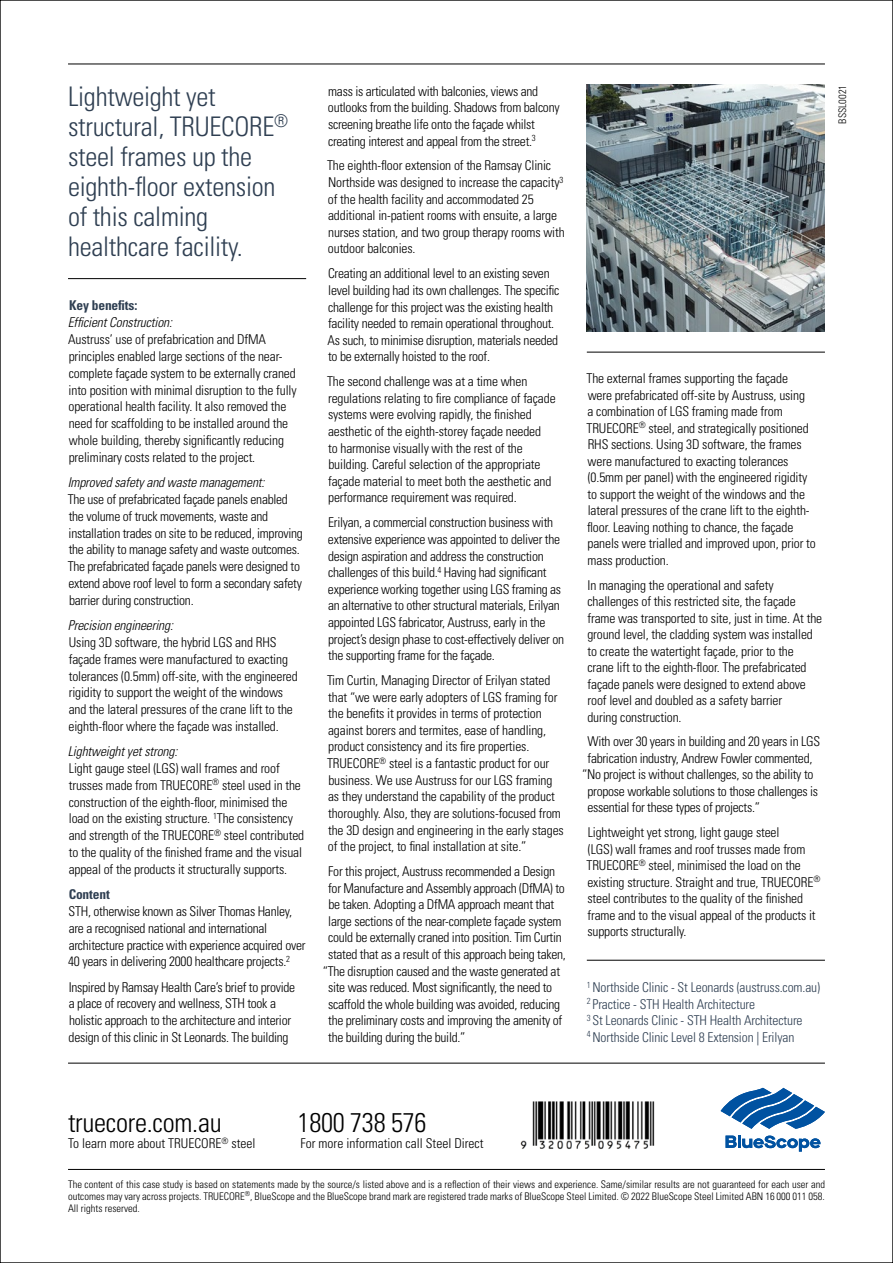
<style>
.page{position:relative;width:893px;height:1263px;background:#fff}
.page>*{position:absolute;margin:0;border:0;box-sizing:border-box;transform-origin:0 0}
.t1{font:300 condensed 27px/30px "Univers";letter-spacing:-.01em;color:#2f3f52}
.t2{font:300 condensed 27px "Univers";letter-spacing:-.01em;color:#000}
.t3{font:300 condensed 13.5px/16.6px "Univers";letter-spacing:-.01em;color:#000}
.t4{font:300 condensed 13.5px/16.5px "Univers";letter-spacing:-.01em;color:#2f3f52}
.t5{font:italic 300 condensed 13.5px "Univers";letter-spacing:-.01em;color:#000}
.t6{font:700 condensed 13.5px "Univers";letter-spacing:-.01em;color:#2f3f52}
.t7{font:300 condensed 10.5px/12px "Univers";color:#000;text-align:justify}
</style>
<div class="page">
<hr style="left:68px;top:64px;width:757px;height:1px;background:#000">
<hr style="left:68px;top:1169px;width:757px;height:1px;background:#000">
<hr style="left:68px;top:1063px;width:757px;height:1px;background:#000">
<img style="left:520px;top:1101px;width:135px;height:49px">
<svg style="left:721px;top:1088px;width:104px;height:41px"></svg>
<svg style="left:726px;top:1135px;width:94px;height:16px"></svg>
<hr style="left:68px;top:278px;width:238px;height:1px;background:#000">
<hr style="left:587px;top:352px;width:238px;height:1px;background:#000">
<hr style="left:587px;top:960px;width:238px;height:1px;background:#000">
<img style="left:587px;top:85px;width:238px;height:246px">
<p class="t3" style="left:328px;top:83px;width:233px">mass is articulated with balconies, views and outlooks from the building. Shadows from balcony screening breathe life onto the façade whilst creating interest and appeal from the street.<sup>3</sup></p>
<p class="t3" style="left:327px;top:157px;width:239px">The eighth-floor extension of the Ramsay Clinic Northside was designed to increase the capacity<sup>3 </sup>of the health facility and accommodated 25 additional in-patient rooms with ensuite, a large nurses station, and two group therapy rooms with outdoor balconies.</p>
<p class="t3" style="left:328px;top:265px;width:233px">Creating an additional level to an existing seven level building had its own challenges. The specific challenge for this project was the existing health facility needed to remain operational throughout.<br>As such, to minimise disruption, materials needed to be externally hoisted to the roof.</p>
<p class="t3" style="left:327px;top:373px;width:230px">The second challenge was at a time when regulations relating to fire compliance of façade systems were evolving rapidly, the finished aesthetic of the eighth-storey façade needed<br>to harmonise visually with the rest of the building. Careful selection of the appropriate façade material to meet both the aesthetic and performance requirement was required.</p>
<p class="t3" style="left:328px;top:514px;width:238px">Erilyan, a commercial construction business with extensive experience was appointed to deliver the design aspiration and address the construction challenges of this build.<sup>4</sup> Having had significant experience working together using LGS framing as an alternative to other structural materials, Erilyan appointed LGS fabricator, Austruss, early in the project’s design phase to cost-effectively deliver on the supporting frame for the façade.</p>
<p class="t3" style="left:327px;top:672px;width:238px">Tim Curtin, Managing Director of Erilyan stated that “we were early adopters of LGS framing for the benefits it provides in terms of protection against borers and termites, ease of handling, product consistency and its fire properties.<br>TRUECORE<sup>®</sup> steel is a fantastic product for our business. We use Austruss for our LGS framing as they understand the capability of the product thoroughly. Also, they are solutions-focused from the 3D design and engineering in the early stages of the project, to final installation at site.”</p>
<p class="t3" style="left:328px;top:863px;width:228px">For this project, Austruss recommended a Design</p>
<p class="t3" style="left:328px;top:879px;width:238px">for Manufacture and Assembly approach (DfMA) to</p>
<p class="t3" style="left:328px;top:896px;width:227px">be taken. Adopting a DfMA approach meant that</p>
<p class="t3" style="left:328px;top:913px;width:235px">large sections of the near-complete façade system</p>
<p class="t3" style="left:328px;top:929px;width:235px">could be externally craned into position. Tim Curtin</p>
<p class="t3" style="left:328px;top:946px;width:239px">stated that as a result of this approach being taken,</p>
<p class="t3" style="left:323px;top:962px;width:239px">“The disruption caused and the waste generated at</p>
<p class="t3" style="left:328px;top:979px;width:226px">site was reduced. Most significantly, the need to</p>
<p class="t3" style="left:328px;top:996px;width:234px">scaffold the whole building was avoided, reducing</p>
<p class="t3" style="left:328px;top:1012px;width:236px">the preliminary costs and improving the amenity of</p>
<p class="t3" style="left:328px;top:1029px;width:139px">the building during the build.”</p>
<h1 class="t1" style="left:68px;top:82px;width:222px">Lightweight yet structural, TRUECORE<sup>® </sup>steel frames up the eighth-floor extension of this calming healthcare facility.</h1>
<p class="t7" style="left:836px;top:124px;width:40px;rotate:-90deg">BSSL0021</p>
<p class="t6" style="left:69px;top:297px;width:70px">Key benefits:</p>
<p class="t5" style="left:68px;top:314px;width:106px">Efficient Construction:</p>
<p class="t3" style="left:68px;top:331px;width:230px">Austruss’ use of prefabrication and DfMA principles enabled large sections of the near&shy;complete façade system to be externally craned into position with minimal disruption to the fully operational health facility. It also removed the need for scaffolding to be installed around the whole building, thereby significantly reducing preliminary costs related to the project.</p>
<p class="t5" style="left:68px;top:474px;width:198px">Improved safety and waste management:</p>
<p class="t3" style="left:68px;top:491px;width:237px">The use of prefabricated façade panels enabled the volume of truck movements, waste and installation trades on site to be reduced, improving the ability to manage safety and waste outcomes.<br>The prefabricated façade panels were designed to extend above roof level to form a secondary safety barrier during construction.</p>
<p class="t5" style="left:68px;top:617px;width:107px">Precision engineering:</p>
<p class="t3" style="left:69px;top:634px;width:231px">Using 3D software, the hybrid LGS and RHS façade frames were manufactured to exacting tolerances (0.5mm) off-site, with the engineered rigidity to support the weight of the windows and the lateral pressures of the crane lift to the eighth-floor where the façade was installed.</p>
<p class="t5" style="left:68px;top:743px;width:111px">Lightweight yet strong:</p>
<p class="t3" style="left:69px;top:760px;width:237px">Light gauge steel (LGS) wall frames and roof trusses made from TRUECORE<sup>®</sup> steel used in the construction of the eighth-floor, minimised the load on the existing structure. <sup>1</sup>The consistency and strength of the TRUECORE<sup>®</sup> steel contributed to the quality of the finished frame and the visual appeal of the products it structurally supports.</p>
<p class="t6" style="left:69px;top:886px;width:43px">Content</p>
<p class="t3" style="left:68px;top:903px;width:239px">STH, otherwise known as Silver Thomas Hanley, are a recognised national and international architecture practice with experience acquired over 40 years in delivering 2000 healthcare projects.<sup>2</sup></p>
<p class="t3" style="left:69px;top:978px;width:228px">Inspired by Ramsay Health Care’s brief to provide a place of recovery and wellness, STH took a holistic approach to the architecture and interior design of this clinic in St Leonards. The building</p>
<p class="t3" style="left:586px;top:370px;width:231px">The external frames supporting the façade<br>were prefabricated off-site by Austruss, using<br>a combination of LGS framing made from TRUECORE<sup>®</sup> steel, and strategically positioned RHS sections. Using 3D software, the frames were manufactured to exacting tolerances (0.5mm per panel) with the engineered rigidity to support the weight of the windows and the lateral pressures of the crane lift to the eighth&shy;floor. Leaving nothing to chance, the façade panels were trialled and improved upon, prior to mass production.</p>
<p class="t3" style="left:587px;top:577px;width:236px">In managing the operational and safety challenges of this restricted site, the façade frame was transported to site, just in time. At the ground level, the cladding system was installed to create the watertight façade, prior to the crane lift to the eighth-floor. The prefabricated façade panels were designed to extend above roof level and doubled as a safety barrier<br>during construction.</p>
<p class="t3" style="left:587px;top:733px;width:234px">With over 30 years in building and 20 years in LGS</p>
<p class="t3" style="left:587px;top:750px;width:226px">fabrication industry, Andrew Fowler commented,</p>
<p class="t3" style="left:582px;top:766px;width:233px">“No project is without challenges, so the ability to</p>
<p class="t3" style="left:588px;top:783px;width:232px">propose workable solutions to those challenges is</p>
<p class="t3" style="left:587px;top:799px;width:174px">essential for these types of projects.”</p>
<p class="t3" style="left:586px;top:824px;width:235px">Lightweight yet strong, light gauge steel<br>(LGS) wall frames and roof trusses made from TRUECORE<sup>®</sup> steel, minimised the load on the existing structure. Straight and true, TRUECORE<sup>® </sup>steel contributes to the quality of the finished frame and to the visual appeal of the products it supports structurally.</p>
<p class="t4" style="left:587px;top:979px;width:235px"><sup>1</sup> Northside Clinic - St Leonards (austruss.com.au)<br><sup>2</sup> Practice - STH Health Architecture<br><sup>3</sup> St Leonards Clinic - STH Health Architecture<br><sup>4</sup> Northside Clinic Level 8 Extension | Erilyan</p>
<h1 class="t2" style="left:298px;top:1106px;width:130px">1800 738 576</h1>
<p class="t3" style="left:301px;top:1135px;width:184px">For more information call Steel Direct</p>
<p class="t7" style="left:68px;top:1178px;width:758px">The content of this case study is based on statements made by the source/s listed above and is a reflection of their views and experience. Same/similar results are not guaranteed for each user and outcomes may vary across projects. TRUECORE<sup>®</sup>, BlueScope and the BlueScope brand mark are registered trade marks of BlueScope Steel Limited. © 2022 BlueScope Steel Limited ABN 16 000 011 058.<br>All rights reserved.</p>
<h1 class="t2" style="left:68px;top:1106px;width:155px">truecore.com.au</h1>
<p class="t3" style="left:68px;top:1135px;width:189px">To learn more about TRUECORE<sup>®</sup> steel</p>
</div>
